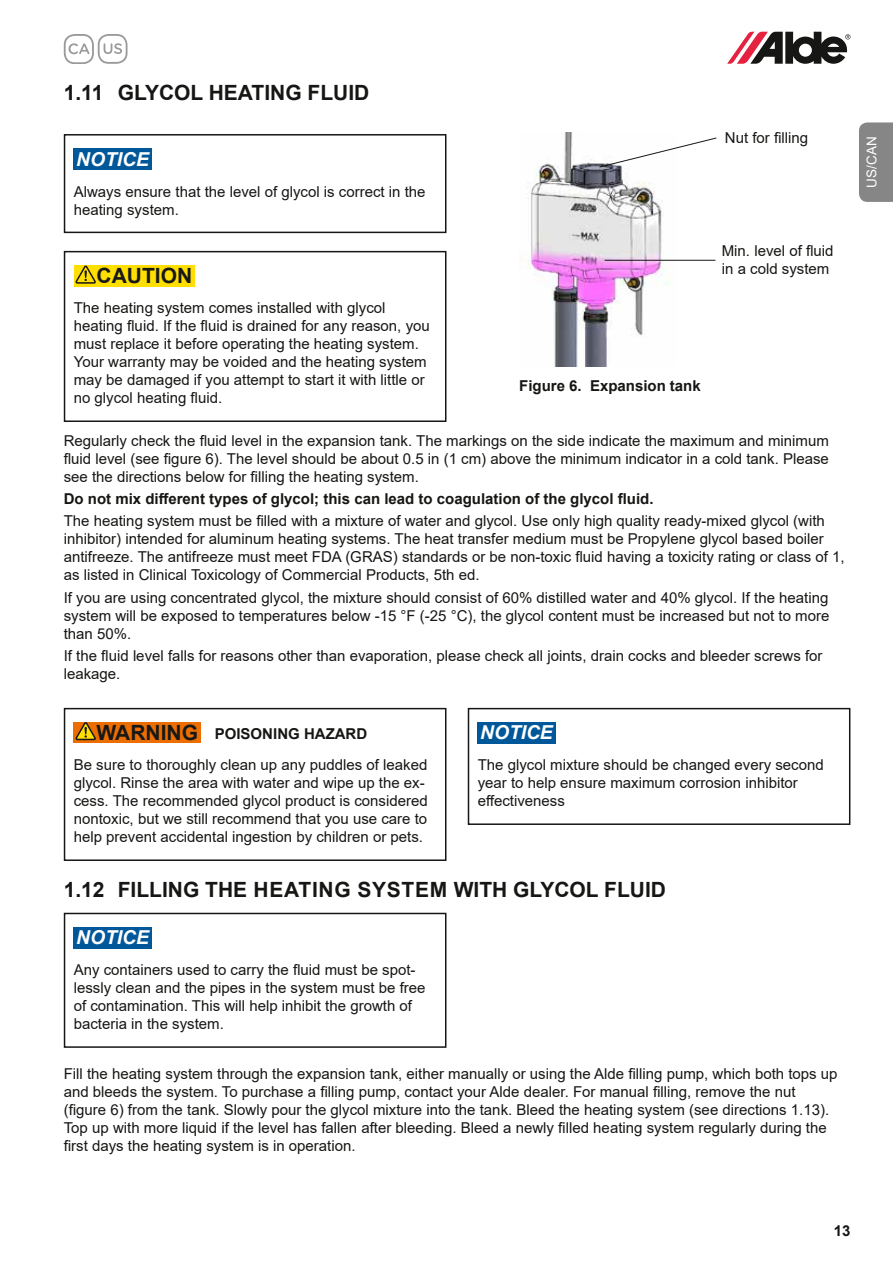
<style>
.page{position:relative;width:893px;height:1263px;background:#fff}
.page>*{position:absolute;margin:0;border:0;box-sizing:border-box;transform-origin:0 0}
.t1{font:700 21px/27.5px "Arial";color:#181817}
.t2{font:700 21px "Arial";color:#161614}
.t3{font:700 19.5px "Arial";color:#181817}
.t4{font:italic 700 19.2px "Arial";color:#fff}
.t5{font:15px/18px "Arial";color:#161614}
.t6{font:700 15px "Arial";color:#161614}
.t7{font:13.5px "Arial";color:#fff}
</style>
<div class="page">
<svg style="left:727px;top:32px;width:123px;height:32px"></svg>
<svg style="left:64px;top:34px;width:64px;height:30px"></svg>
<div style="left:859px;top:122px;width:34px;height:80px;background:#868686"></div>
<div style="left:74px;top:722px;width:127px;height:21px;background:#ed6e00"></div>
<svg style="left:76px;top:722px;width:20px;height:19px"></svg>
<div style="left:64px;top:708px;width:382px;height:153px;border:2px solid #161614"></div>
<div style="left:478px;top:722px;width:78px;height:21px;background:#00589a"></div>
<div style="left:468px;top:708px;width:382px;height:117px;border:2px solid #161614"></div>
<div style="left:74px;top:927px;width:78px;height:21px;background:#00589a"></div>
<div style="left:64px;top:913px;width:382px;height:135px;border:2px solid #161614"></div>
<img style="left:522px;top:133px;width:154px;height:233px">
<hr style="left:605px;top:260px;width:110px;height:1px;background:#161614">
<svg style="left:599px;top:137px;width:118px;height:31px"></svg>
<div style="left:74px;top:148px;width:78px;height:22px;background:#00589a"></div>
<div style="left:64px;top:134px;width:382px;height:99px;border:2px solid #161614"></div>
<div style="left:74px;top:265px;width:121px;height:21px;background:#ffdf00"></div>
<svg style="left:76px;top:265px;width:20px;height:19px"></svg>
<div style="left:64px;top:251px;width:382px;height:171px;border:2px solid #161614"></div>
<h1 class="t2" style="left:64px;top:78px;width:307px">1.11 GLYCOL HEATING FLUID</h1>
<p class="t4" style="left:76px;top:146px;width:74px">NOTICE</p>
<p class="t5" style="left:74px;top:182px;width:353px">Always ensure that the level of glycol is correct in the heating system.</p>
<h1 class="t1" style="left:97px;top:262px;width:149px">CAUTION<br>OBSERVERA<br>ATTENTION<br>VOORZICHTIG</h1>
<p class="t5" style="left:74px;top:299px;width:358px">The heating system comes installed with glycol heating fluid. If the fluid is drained for any reason, you must replace it before operating the heating system.<br>Your warranty may be voided and the heating system may be damaged if you attempt to start it with little or no glycol heating fluid.</p>
<p class="t5" style="left:725px;top:129px;width:85px">Nut for filling</p>
<p class="t5" style="left:722px;top:242px;width:113px">Min. level of fluid in a cold system</p>
<p class="t6" style="left:519px;top:375px;width:183px">Figure 6. Expansion tank</p>
<p class="t5" style="left:64px;top:432px;width:767px;text-align:justify">Regularly check the fluid level in the expansion tank. The markings on the side indicate the maximum and minimum fluid level (see figure 6). The level should be about 0.5 in (1 cm) above the minimum indicator in a cold tank. Please see the directions below for filling the heating system.</p>
<p class="t6" style="left:64px;top:488px;width:591px">Do not mix different types of glycol; this can lead to coagulation of the glycol fluid.</p>
<p class="t5" style="left:64px;top:512px;width:782px">The heating system must be filled with a mixture of water and glycol. Use only high quality ready-mixed glycol (with inhibitor) intended for aluminum heating systems. The heat transfer medium must be Propylene glycol based boiler antifreeze. The antifreeze must meet FDA (GRAS) standards or be non-toxic fluid having a toxicity rating or class of 1, as listed in Clinical Toxicology of Commercial Products, 5th ed.</p>
<p class="t5" style="left:64px;top:588px;width:767px;text-align:justify">If you are using concentrated glycol, the mixture should consist of 60% distilled water and 40% glycol. If the heating system will be exposed to temperatures below -15 °F (-25 °C), the glycol content must be increased but not to more than 50%.</p>
<p class="t5" style="left:64px;top:647px;width:760px">If the fluid level falls for reasons other than evaporation, please check all joints, drain cocks and bleeder screws for leakage.</p>
<h1 class="t1" style="left:97px;top:719px;width:103px">WARNING<br>VARNING</h1>
<h2 class="t3" style="left:98px;top:775px;width:180px">ADVERTISSEMENT</h2>
<h1 class="t1" style="left:97px;top:803px;width:117px;line-height:28.7px">WARNUNG<br>ADVARSEL<br>VAROITUS</h1>
<p class="t4" style="left:480px;top:720px;width:74px">NOTICE</p>
<p class="t5" style="left:478px;top:756px;width:347px">The glycol mixture should be changed every second year to help ensure maximum corrosion inhibitor effectiveness</p>
<p class="t6" style="left:215px;top:723px;width:154px">POISONING HAZARD</p>
<p class="t5" style="left:74px;top:756px;width:356px">Be sure to thoroughly clean up any puddles of leaked glycol. Rinse the area with water and wipe up the ex&shy;cess. The recommended glycol product is considered nontoxic, but we still recommend that you use care to help prevent accidental ingestion by children or pets.</p>
<h1 class="t2" style="left:64px;top:875px;width:604px">1.12 FILLING THE HEATING SYSTEM WITH GLYCOL FLUID</h1>
<p class="t4" style="left:76px;top:925px;width:74px">NOTICE</p>
<p class="t5" style="left:74px;top:961px;width:353px">Any containers used to carry the fluid must be spot&shy;lessly clean and the pipes in the system must be free of contamination. This will help inhibit the growth of bacteria in the system.</p>
<p class="t5" style="left:64px;top:1065px;width:775px">Fill the heating system through the expansion tank, either manually or using the Alde filling pump, which both tops up and bleeds the system. To purchase a filling pump, contact your Alde dealer. For manual filling, remove the nut (figure 6) from the tank. Slowly pour the glycol mixture into the tank. Bleed the heating system (see directions 1.13).<br>Top up with more liquid if the level has fallen after bleeding. Bleed a newly filled heating system regularly during the first days the heating system is in operation.</p>
<h1 class="t1" style="left:98px;top:949px;width:182px">WAARSCHUWING</h1>
<p class="t7" style="left:863px;top:188px;width:53px;rotate:-90deg">US/CAN</p>
<p class="t6" style="left:834px;top:1220px;width:18px">13</p>
</div>
